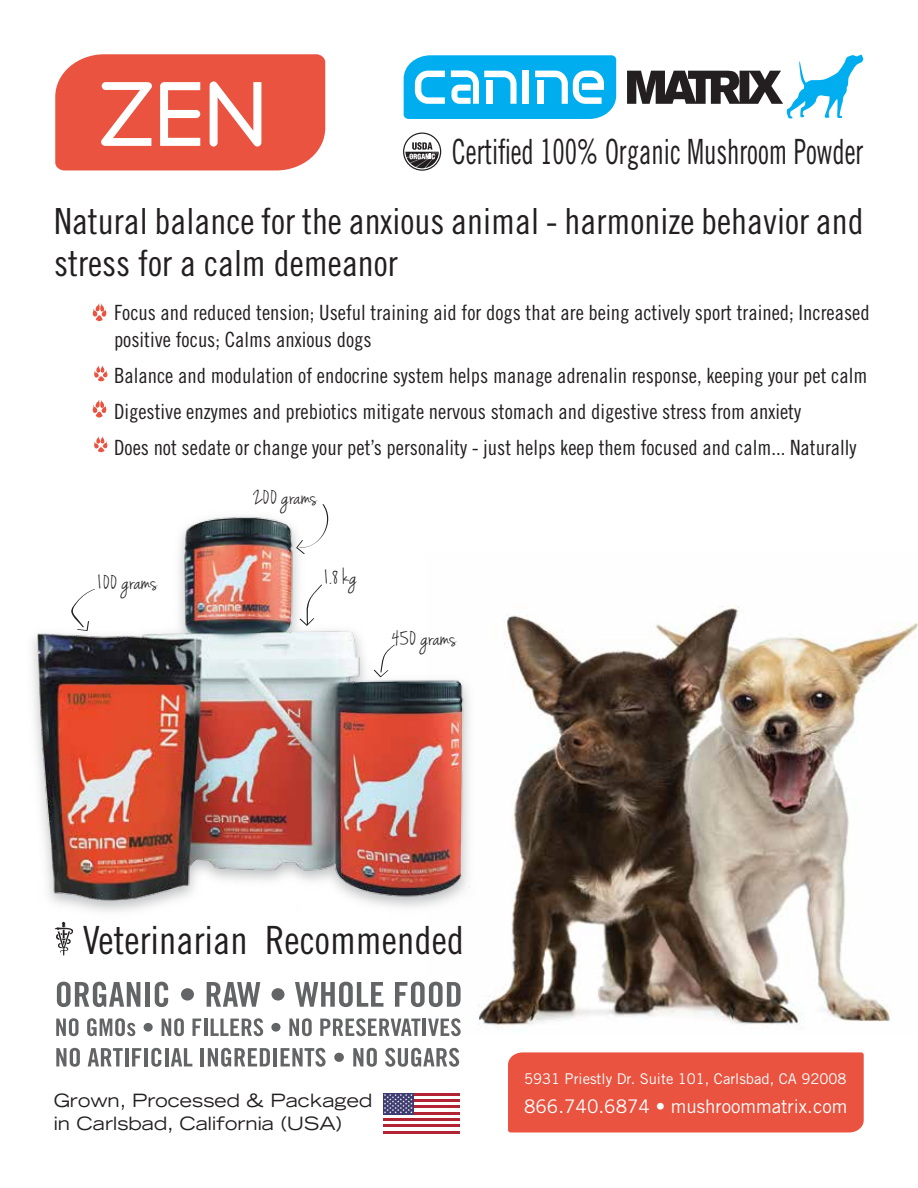
<style>
.page{position:relative;width:918px;height:1188px;background:#fff}
.page>*{position:absolute;margin:0;border:0;box-sizing:border-box;transform-origin:0 0}
.t1{font:82.35px "Infinity ST Bold";color:#fff}
.t2{font:39px "Trade Gothic LT Std Cn 18";color:#231f20}
.t3{font:36px/42px "Trade Gothic LT Std Cn 18";color:#231f20}
.t4{font:34.8px "Trade Gothic LT Std Cn 18";color:#231f20;scale:.8 1}
.t5{font:24.45px "Jenna Sue";color:#231f20}
.t6{font:21px/36px "Trade Gothic LT Std Cn 18";color:#231f20}
.t7{font:18.75px "Trade Gothic LT Std";color:#fff}
.t8{font:expanded 18.3px/23.4px "Trade Gothic LT Std";color:#231f20}
.t9{font:14.85px "Trade Gothic LT Std";color:#fff}
</style>
<div class="page">
<img style="left:433px;top:606px;width:485px;height:421px">
<div style="left:55px;top:54px;width:270px;height:116px;background:#e95340"></div>
<svg style="left:57px;top:982px;width:83px;height:25px"></svg>
<div style="left:145px;top:982px;width:5px;height:25px;background:#636466"></div>
<svg style="left:155px;top:982px;width:13px;height:25px"></svg>
<div style="left:181px;top:988px;width:13px;height:13px;background:#636466;border-radius:50%"></div>
<svg style="left:207px;top:982px;width:53px;height:25px"></svg>
<div style="left:272px;top:988px;width:12px;height:13px;background:#636466;border-radius:50%"></div>
<svg style="left:295px;top:982px;width:88px;height:25px"></svg>
<svg style="left:395px;top:982px;width:66px;height:25px"></svg>
<svg style="left:56px;top:1018px;width:23px;height:18px"></svg>
<svg style="left:87px;top:1018px;width:48px;height:18px"></svg>
<div style="left:144px;top:1023px;width:9px;height:9px;background:#636466;border-radius:50%"></div>
<svg style="left:162px;top:1018px;width:22px;height:18px"></svg>
<svg style="left:193px;top:1019px;width:8px;height:17px"></svg>
<hr style="left:204px;top:1019px;width:3px;height:17px;background:#636466">
<svg style="left:211px;top:1018px;width:52px;height:18px"></svg>
<div style="left:271px;top:1023px;width:10px;height:9px;background:#636466;border-radius:50%"></div>
<svg style="left:289px;top:1018px;width:23px;height:18px"></svg>
<svg style="left:320px;top:1018px;width:101px;height:18px"></svg>
<hr style="left:423px;top:1019px;width:3px;height:17px;background:#636466">
<svg style="left:428px;top:1018px;width:33px;height:18px"></svg>
<svg style="left:56px;top:1048px;width:24px;height:19px"></svg>
<svg style="left:88px;top:1048px;width:35px;height:18px"></svg>
<hr style="left:125px;top:1048px;width:3px;height:18px;background:#636466">
<svg style="left:132px;top:1048px;width:9px;height:18px"></svg>
<hr style="left:144px;top:1048px;width:4px;height:18px;background:#636466">
<svg style="left:151px;top:1048px;width:10px;height:19px"></svg>
<hr style="left:165px;top:1048px;width:4px;height:18px;background:#636466">
<svg style="left:171px;top:1048px;width:21px;height:18px"></svg>
<hr style="left:201px;top:1048px;width:3px;height:18px;background:#636466">
<svg style="left:208px;top:1048px;width:62px;height:19px"></svg>
<hr style="left:274px;top:1048px;width:3px;height:18px;background:#636466">
<svg style="left:281px;top:1048px;width:45px;height:19px"></svg>
<div style="left:334px;top:1053px;width:10px;height:9px;background:#636466;border-radius:50%"></div>
<svg style="left:353px;top:1048px;width:24px;height:19px"></svg>
<svg style="left:385px;top:1048px;width:74px;height:19px"></svg>
<svg style="left:56px;top:935px;width:15px;height:21px"></svg>
<hr style="left:383px;top:1093px;width:77px;height:3px;background:#b22334">
<hr style="left:383px;top:1130px;width:77px;height:3px;background:#b22334">
<hr style="left:383px;top:1099px;width:77px;height:3px;background:#b22334">
<hr style="left:383px;top:1124px;width:77px;height:3px;background:#b22334">
<svg style="left:414px;top:1105px;width:46px;height:1px"></svg>
<hr style="left:383px;top:1118px;width:77px;height:3px;background:#b22334">
<hr style="left:383px;top:1106px;width:77px;height:3px;background:#b22334">
<hr style="left:383px;top:1112px;width:77px;height:3px;background:#b22334">
<div style="left:383px;top:1093px;width:31px;height:22px;background:#3d3b6f"></div>
<svg style="left:384px;top:1094px;width:29px;height:19px"></svg>
<svg style="left:404px;top:55px;width:212px;height:64px"></svg>
<svg style="left:627px;top:55px;width:237px;height:64px"></svg>
<div style="left:403px;top:133px;width:38px;height:38px;border:1px solid #231f20;border-radius:50%"></div>
<svg style="left:406px;top:142px;width:33px;height:26px"></svg>
<svg style="left:93px;top:303px;width:13px;height:18px"></svg>
<svg style="left:94px;top:365px;width:13px;height:16px"></svg>
<svg style="left:93px;top:400px;width:13px;height:18px"></svg>
<svg style="left:94px;top:436px;width:13px;height:16px"></svg>
<img style="left:54px;top:916px;width:432px;height:19px">
<img style="left:32px;top:516px;width:469px;height:400px">
<div style="left:508px;top:1052px;width:356px;height:80px;background:#e95340"></div>
<svg style="left:296px;top:504px;width:41px;height:50px"></svg>
<svg style="left:299px;top:584px;width:23px;height:42px"></svg>
<svg style="left:71px;top:589px;width:24px;height:42px"></svg>
<svg style="left:373px;top:645px;width:22px;height:32px"></svg>
<h1 class="t1" style="left:99px;top:54px;width:170px">ZEN</h1>
<h3 class="t4" style="left:452px;top:131px;width:516px">Certified 100% Organic Mushroom Powder</h3>
<h3 class="t3" style="left:54px;top:200px;width:811px">Natural balance for the anxious animal - harmonize behavior and stress for a calm demeanor</h3>
<p class="t6" style="left:114px;top:299px;width:757px;line-height:27px">Focus and reduced tension; Useful training aid for dogs that are being actively sport trained; Increased positive focus; Calms anxious dogs</p>
<p class="t6" style="left:114px;top:357px;width:755px">Balance and modulation of endocrine system helps manage adrenalin response, keeping your pet calm<br>Digestive enzymes and prebiotics mitigate nervous stomach and digestive stress from anxiety<br>Does not sedate or change your pet’s personality - just helps keep them focused and calm... Naturally</p>
<p class="t5" style="left:96px;top:568px;width:63px">100 grams</p>
<p class="t5" style="left:254px;top:483px;width:65px">200 grams</p>
<p class="t5" style="left:323px;top:563px;width:35px">1.8 kg</p>
<p class="t5" style="left:392px;top:624px;width:66px">450 grams</p>
<h2 class="t2" style="left:83px;top:917px;width:383px">Veterinarian Recommended</h2>
<p class="t8" style="left:54px;top:1088px;width:320px">Grown, Processed &amp; Packaged in Carlsbad, California (USA)</p>
<p class="t9" style="left:524px;top:1070px;width:324px">5931 Priestly Dr. Suite 101, Carlsbad, CA 92008</p>
<p class="t7" style="left:524px;top:1095px;width:325px">866.740.6874 • mushroommatrix.com</p>
</div>
